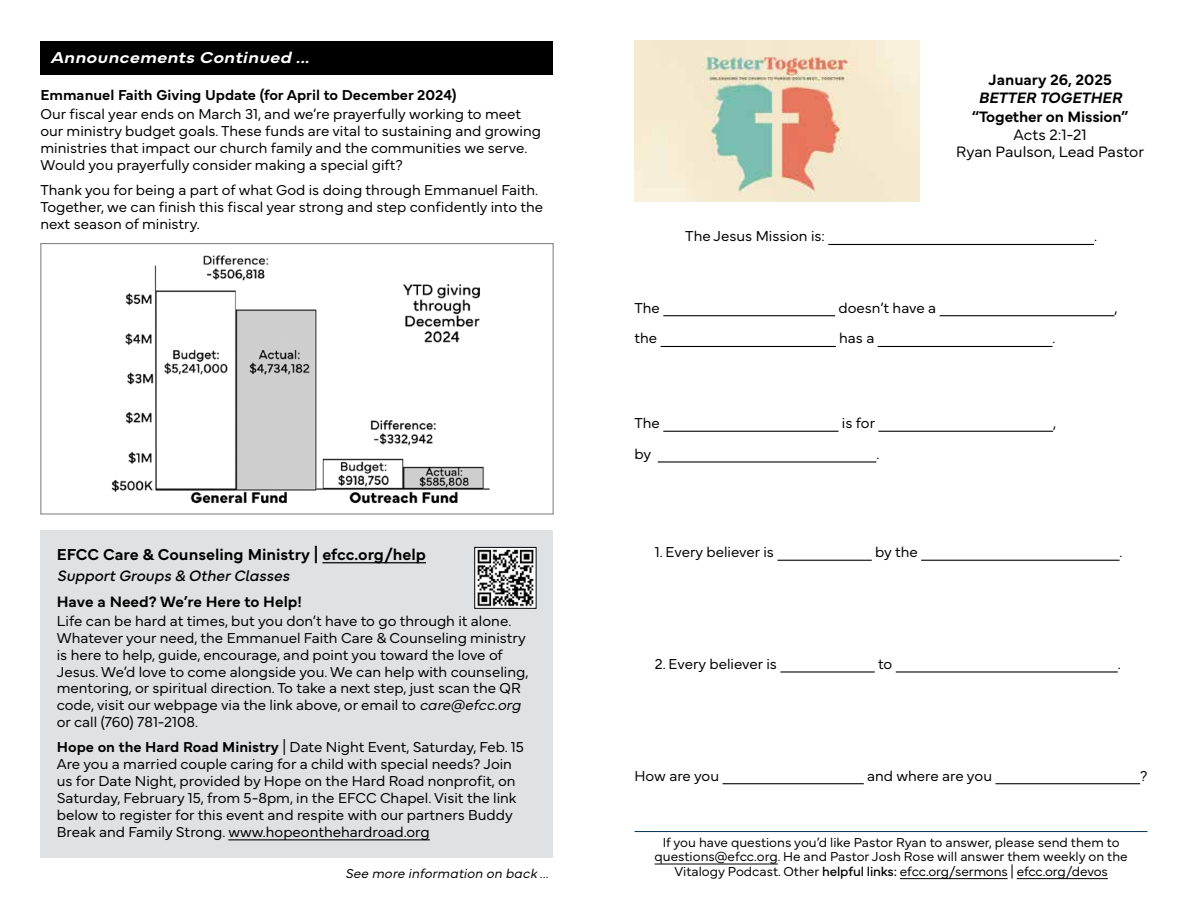
<style>
.page{position:relative;width:1188px;height:918px;background:#fff}
.page>*{position:absolute;margin:0;border:0;box-sizing:border-box;transform-origin:0 0}
.t1{font:600 16.5px "Mundial";color:#000}
.t2{font:italic 600 16.5px "Mundial";letter-spacing:.01em;color:#fff;scale:1.14 1}
.t3{font:600 15.75px "Mundial";letter-spacing:-.01em;color:#000}
.t4{font:300 15.75px/17.2px "Mundial";color:#000;text-align:center}
.t5{font:italic 15.75px "Mundial";color:#000}
.t6{font:italic 600 15.75px "Mundial";color:#000}
.t7{font:300 15px/17px "Mundial";color:#000}
.t8{font:600 15px "Mundial";color:#000}
.t9{font:300 13.5px/14.5px "Mundial";color:#000;text-align:center}
.t10{font:italic 300 13.5px "Mundial";letter-spacing:.01em;color:#000}
.s1{font-style:italic}
.s2{font-weight:600}
.s3{font-weight:400}
</style>
<div class="page">
<img style="left:635px;top:41px;width:285px;height:160px">
<hr style="left:634px;top:831px;width:514px;height:1px;background:#003058">
<hr style="left:828px;top:244px;width:266px;height:1px;background:#000">
<hr style="left:663px;top:315px;width:172px;height:1px;background:#000">
<hr style="left:940px;top:315px;width:174px;height:1px;background:#000">
<hr style="left:661px;top:346px;width:175px;height:1px;background:#000">
<hr style="left:878px;top:346px;width:175px;height:1px;background:#000">
<hr style="left:663px;top:431px;width:176px;height:1px;background:#000">
<hr style="left:878px;top:431px;width:175px;height:1px;background:#000">
<hr style="left:658px;top:461px;width:218px;height:2px;background:#000">
<hr style="left:777px;top:560px;width:95px;height:1px;background:#000">
<hr style="left:921px;top:560px;width:199px;height:1px;background:#000">
<hr style="left:780px;top:671px;width:95px;height:2px;background:#000">
<hr style="left:896px;top:671px;width:222px;height:2px;background:#000">
<hr style="left:722px;top:783px;width:142px;height:1px;background:#000">
<hr style="left:995px;top:783px;width:145px;height:1px;background:#000">
<hr style="left:655px;top:864px;width:123px;height:1px;background:#000">
<hr style="left:900px;top:878px;width:108px;height:1px;background:#000">
<hr style="left:1017px;top:878px;width:91px;height:1px;background:#000">
<div style="left:40px;top:41px;width:514px;height:34px;background:#000"></div>
<div style="left:40px;top:530px;width:514px;height:328px;background:#e0e1e2"></div>
<hr style="left:322px;top:562px;width:104px;height:1px;background:#000">
<hr style="left:228px;top:839px;width:202px;height:1px;background:#000">
<img style="left:476px;top:549px;width:58px;height:58px">
<div style="left:474px;top:547px;width:62px;height:62px;border:1px solid #000"></div>
<img style="left:111px;top:255px;width:379px;height:249px">
<div style="left:41px;top:243px;width:513px;height:271px;border:1px solid #77787b"></div>
<p class="t2" style="left:50px;top:45px;width:229px">Announcements Continued ...</p>
<p class="t8" style="left:40px;top:83px;width:418px">Emmanuel Faith Giving Update (for April to December 2024)</p>
<p class="t7" style="left:40px;top:104px;width:502px">Our fiscal year ends on March 31, and we’re prayerfully working to meet our ministry budget goals. These funds are vital to sustaining and growing ministries that impact our church family and the communities we serve.<br>Would you prayerfully consider making a special gift?</p>
<p class="t7" style="left:40px;top:180px;width:504px">Thank you for being a part of what God is doing through Emmanuel Faith.<br>Together, we can finish this fiscal year strong and step confidently into the next season of ministry.</p>
<p class="t3" style="left:988px;top:67px;width:125px">January 26, 2025</p>
<p class="t6" style="left:978px;top:86px;width:145px">BETTER TOGETHER</p>
<p class="t3" style="left:972px;top:104px;width:158px">“Together on Mission”</p>
<p class="t4" style="left:956px;top:125px;width:189px">Acts 2:1-21<br>Ryan Paulson, Lead Pastor</p>
<p class="t7" style="left:685px;top:226px;width:141px">The Jesus Mission is:</p>
<p class="t7" style="left:1094px;top:226px;width:4px">.</p>
<p class="t7" style="left:634px;top:298px;width:27px">The</p>
<p class="t7" style="left:839px;top:298px;width:99px">doesn’t have a</p>
<p class="t7" style="left:634px;top:328px;width:24px">the</p>
<p class="t7" style="left:839px;top:328px;width:37px">has a</p>
<p class="t7" style="left:1053px;top:328px;width:4px">.</p>
<p class="t7" style="left:1114px;top:298px;width:5px">,</p>
<p class="t7" style="left:634px;top:413px;width:27px">The</p>
<p class="t7" style="left:842px;top:413px;width:35px">is for</p>
<p class="t7" style="left:635px;top:444px;width:18px">by</p>
<p class="t7" style="left:876px;top:444px;width:4px">.</p>
<p class="t7" style="left:1053px;top:413px;width:5px">,</p>
<p class="t1" style="left:57px;top:541px;width:371px">EFCC Care &amp; Counseling Ministry | efcc.org/help</p>
<p class="t5" style="left:57px;top:563px;width:234px">Support Groups &amp; Other Classes</p>
<p class="t3" style="left:57px;top:589px;width:247px">Have a Need? We’re Here to Help!</p>
<p class="t7" style="left:57px;top:611px;width:473px">Life can be hard at times, but you don’t have to go through it alone.<br>Whatever your need, the Emmanuel Faith Care &amp; Counseling ministry is here to help, guide, encourage, and point you toward the love of Jesus. We’d love to come alongside you. We can help with counseling, mentoring, or spiritual direction. To take a next step, just scan the QR code, visit our webpage via the link above, or email to <span class="s1">care@efcc.org </span>or call (760) 781-2108.</p>
<p class="t7" style="left:57px;top:737px;width:469px"><span class="s2">Hope on the Hard Road Ministry</span> | Date Night Event, Saturday, Feb. 15<br>Are you a married couple caring for a child with special needs? Join us for Date Night, provided by Hope on the Hard Road nonprofit, on Saturday, February 15, from 5-8pm, in the EFCC Chapel. Visit the link below to register for this event and respite with our partners Buddy Break and Family Strong. www.hopeonthehardroad.org</p>
<p class="t7" style="left:655px;top:542px;width:121px">1. Every believer is</p>
<p class="t7" style="left:875px;top:542px;width:44px">by the</p>
<p class="t7" style="left:1120px;top:542px;width:4px">.</p>
<p class="t7" style="left:655px;top:654px;width:124px">2. Every believer is</p>
<p class="t7" style="left:878px;top:654px;width:16px">to</p>
<p class="t7" style="left:1118px;top:654px;width:4px">.</p>
<p class="t7" style="left:634px;top:766px;width:86px">How are you</p>
<p class="t7" style="left:867px;top:766px;width:126px">and where are you</p>
<p class="t7" style="left:1140px;top:766px;width:9px">?</p>
<p class="t9" style="left:655px;top:833px;width:475px">If you have questions you’d like Pastor Ryan to answer, please send them to questions@efcc.org. He and Pastor Josh Rose will answer them weekly on the</p>
<p class="t10" style="left:345px;top:862px;width:205px">See more information on back ...</p>
<p class="t9" style="left:674px;top:863px;width:435px">Vitalogy Podcast. Other <span class="s3">helpful links:</span> efcc.org/sermons | efcc.org/devos</p>
</div>
